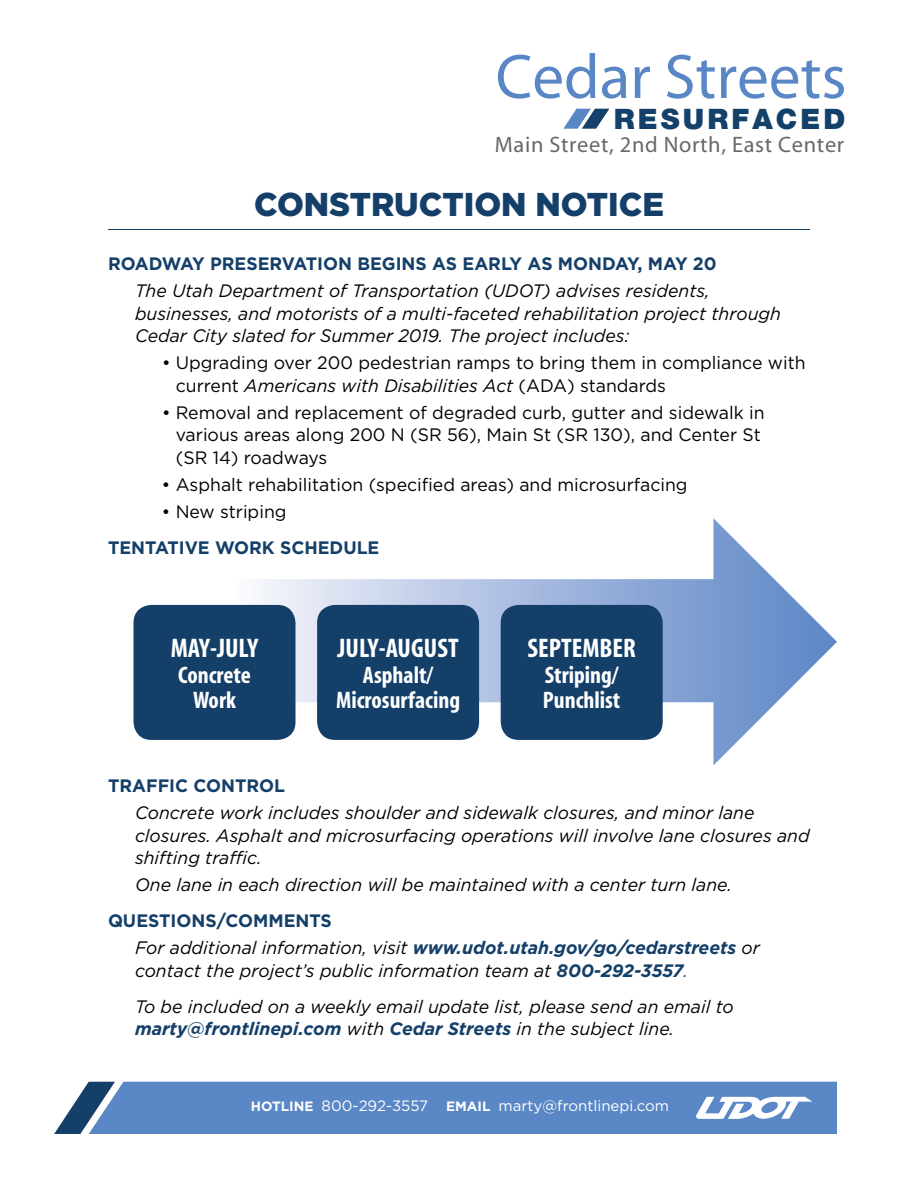
<style>
.page{position:relative;width:918px;height:1188px;background:#fff}
.page>*{position:absolute;margin:0;border:0;box-sizing:border-box;transform-origin:0 0}
.t1{font:63.3px "Myriad";color:#5987c5}
.t2{font:900 33px "Gotham";color:#143f69}
.t3{font:900 28.2px "Helvetica Neue LT Std";letter-spacing:.11em;color:#144169}
.t4{font:700 condensed 27px "Myriad";color:#fff}
.t5{font:700 condensed 24px/25.8px "Myriad";color:#fff;text-align:center}
.t6{font:22.35px "Myriad";letter-spacing:.03em;color:#686868}
.t7{font:italic 18px/22.5px "Gotham";color:#000}
.t8{font:18px/22.5px "Gotham";color:#000}
.t9{font:italic 700 18px/27px "Gotham";color:#143f69}
.t10{font:700 18px "Gotham";color:#143f69}
.t11{font:15px "Gotham";color:#fff}
.s1{font-style:italic}
.s2{font-style:normal}
.s3{font-weight:400;color:#000}
.s4{font-weight:700;color:#143f69}
.s5{color:#143f69}
.s6{font-weight:700;font-size:13.5px}
</style>
<div class="page">
<svg style="left:563px;top:109px;width:46px;height:20px"></svg>
<svg style="left:54px;top:1082px;width:783px;height:52px;background:#638cc6"></svg>
<hr style="left:108px;top:229px;width:702px;height:1px;background:#143f69">
<svg style="left:232px;top:518px;width:605px;height:247px"></svg>
<div style="left:134px;top:605px;width:162px;height:135px;background:#143f69;border-radius:18px"></div>
<div style="left:317px;top:605px;width:162px;height:135px;background:#143f69;border-radius:18px"></div>
<div style="left:501px;top:605px;width:162px;height:135px;background:#143f69;border-radius:18px"></div>
<h1 class="t1" style="left:496px;top:45px;width:352px">Cedar Streets</h1>
<h3 class="t3" style="left:614px;top:102px;width:233px">RESURFACED</h3>
<p class="t6" style="left:495px;top:133px;width:351px">Main Street, 2nd North, East Center</p>
<h2 class="t2" style="left:254px;top:186px;width:411px">CONSTRUCTION NOTICE</h2>
<p class="t10" style="left:108px;top:254px;width:610px">ROADWAY PRESERVATION BEGINS AS EARLY AS MONDAY, MAY 20</p>
<p class="t7" style="left:135px;top:280px;width:647px">The Utah Department of Transportation (UDOT) advises residents, businesses, and motorists of a multi-faceted rehabilitation project through<br>Cedar City slated for Summer 2019. The project includes:</p>
<p class="t8" style="left:176px;top:351px;width:631px;text-indent:-14px">• Upgrading over 200 pedestrian ramps to bring them in compliance with current <span class="s1">Americans with Disabilities Act</span> (ADA) standards</p>
<p class="t8" style="left:176px;top:401px;width:590px;text-indent:-14px">• Removal and replacement of degraded curb, gutter and sidewalk in various areas along 200 N (SR 56), Main St (SR 130), and Center St (SR 14) roadways</p>
<p class="t8" style="left:162px;top:473px;width:527px">• Asphalt rehabilitation (specified areas) and microsurfacing</p>
<p class="t8" style="left:162px;top:500px;width:126px">• New striping</p>
<p class="t10" style="left:108px;top:537px;width:273px">TENTATIVE WORK SCHEDULE</p>
<h3 class="t4" style="left:171px;top:634px;width:89px">MAY-JULY</h3>
<h3 class="t5" style="left:178px;top:663px;width:74px">Concrete<br>Work</h3>
<h3 class="t4" style="left:338px;top:634px;width:123px">JULY-AUGUST</h3>
<h3 class="t5" style="left:336px;top:663px;width:125px">Asphalt/<br>Microsurfacing</h3>
<h3 class="t4" style="left:527px;top:634px;width:110px">SEPTEMBER</h3>
<h3 class="t5" style="left:543px;top:663px;width:79px;text-align:left">Striping/<br>Punchlist</h3>
<p class="t10" style="left:108px;top:776px;width:179px">TRAFFIC CONTROL</p>
<p class="t7" style="left:135px;top:802px;width:676px">Concrete work includes shoulder and sidewalk closures, and minor lane closures. Asphalt and microsurfacing operations will involve lane closures and shifting traffic.</p>
<p class="t7" style="left:135px;top:874px;width:598px">One lane in each direction will be maintained with a center turn lane.</p>
<p class="t9" style="left:135px;top:907px;width:626px;text-indent:-27px"><span class="s2">QUESTIONS/COMMENTS<br></span><span class="s3">For additional information, visit</span> www.udot.utah.gov/go/cedarstreets <span class="s3">or</span></p>
<p class="t7" style="left:135px;top:952px;width:600px;line-height:36px">contact the project’s public information team at <span class="s4">800-292-3557</span><span class="s5">.<br></span>To be included on a weekly email update list, please send an email to</p>
<p class="t9" style="left:135px;top:1015px;width:541px">marty@frontlinepi.com <span class="s3">with</span> Cedar Streets <span class="s3">in the subject line.</span></p>
<p class="t11" style="left:251px;top:1098px;width:420px"><span class="s6">HOTLINE</span> 800-292-3557 <span class="s6">EMAIL</span> marty@frontlinepi.com</p>
</div>
